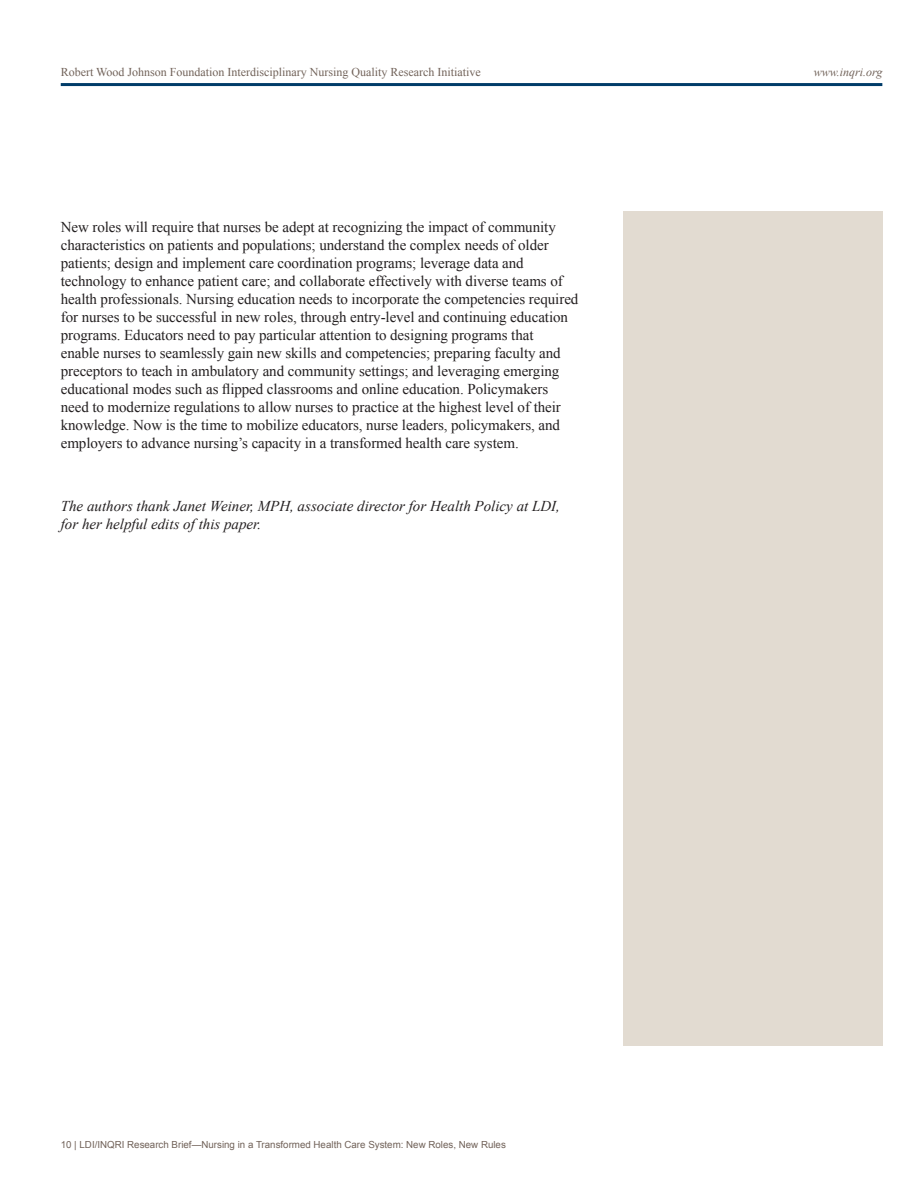
<style>
.page{position:relative;width:918px;height:1188px;background:#fff}
.page>*{position:absolute;margin:0;border:0;box-sizing:border-box;transform-origin:0 0}
.Text_1{font:15px/18px "Times New Roman";letter-spacing:-.005em;color:#231f20}
.Text_1-2{font:italic 15px/18px "Times New Roman";color:#231f20}
.t1{font:12px "Times New Roman";color:#716259}
.t2{font:italic 12px "Times New Roman";color:#716259}
.t3{font:9.75px "Arial";color:#716259}
</style>
<div class="page">
<div style="left:623px;top:212px;width:259px;height:834px;background:#e2dbd1"></div>
<hr style="left:61px;top:83px;width:821px;height:3px;background:#003c69">
<p class="t1" style="left:61px;top:64px;width:422px">Robert Wood Johnson Foundation Interdisciplinary Nursing Quality Research Initiative</p>
<p class="t2" style="left:814px;top:64px;width:70px">www.inqri.org</p>
<p class="Text_1" style="left:61px;top:218px;width:519px">New roles will require that nurses be adept at recognizing the impact of community characteristics on patients and populations; understand the complex needs of older patients; design and implement care coordination programs; leverage data and technology to enhance patient care; and collaborate effectively with diverse teams of health professionals. Nursing education needs to incorporate the competencies required for nurses to be successful in new roles, through entry-level and continuing education programs. Educators need to pay particular attention to designing programs that<br>enable nurses to seamlessly gain new skills and competencies; preparing faculty and preceptors to teach in ambulatory and community settings; and leveraging emerging educational modes such as flipped classrooms and online education. Policymakers need to modernize regulations to allow nurses to practice at the highest level of their knowledge. Now is the time to mobilize educators, nurse leaders, policymakers, and employers to advance nursing’s capacity in a transformed health care system.</p>
<p class="Text_1-2" style="left:61px;top:496px;width:501px">The authors thank Janet Weiner, MPH, associate director for Health Policy at LDI, for her helpful edits of this paper.</p>
<p class="t3" style="left:61px;top:1138px;width:447px">10 | LDI/INQRI Research Brief—Nursing in a Transformed Health Care System: New Roles, New Rules</p>
</div>
